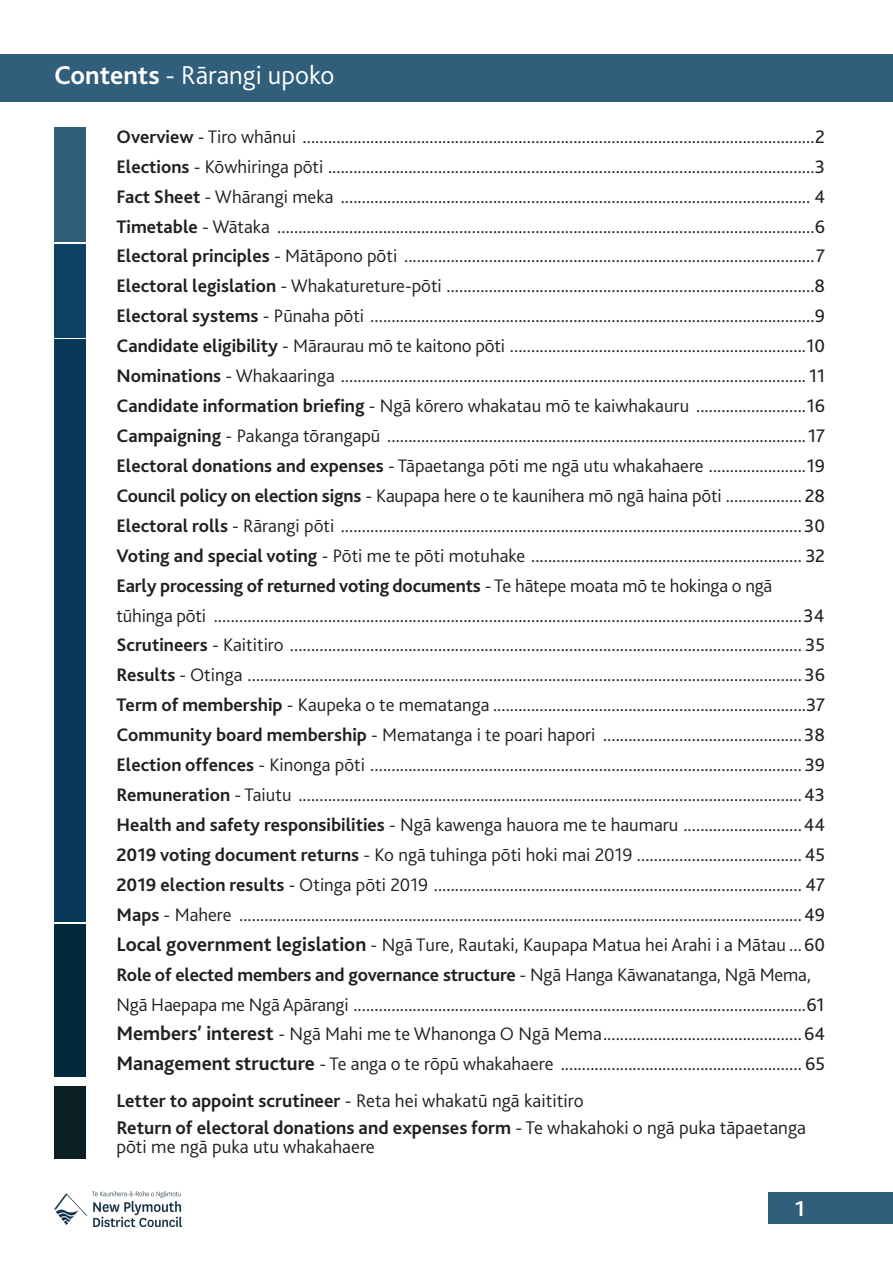
<style>
.page{position:relative;width:893px;height:1263px;background:#fff}
.page>*{position:absolute;margin:0;border:0;box-sizing:border-box;transform-origin:0 0}
.BlissHeader{font:300 27px "Bliss";color:#fff}
.t1{font:22.5px "Bliss Bold Normal";color:#fff}
.Blissbody{font:300 19.2px/19.2px "Bliss";color:#231f20}
.Table_of_Contents{font:18.9px/29.8px "Bliss";color:#231f20}
.Table_of_Contents-2{font:300 18.9px "Bliss";color:#231f20}
.Table_of_Contents-3{font:700 18.9px "Bliss";color:#231f20}
.s1{font-weight:700}
.s2{font-weight:300}
.s3{font-weight:400}
.s4{font-weight:700;font-size:20.4px}
</style>
<div class="page">
<div style="left:768px;top:1191px;width:125px;height:32px;background:#305e7b"></div>
<div style="left:0;top:54px;width:893px;height:47px;background:#305e7b"></div>
<img style="left:54px;top:1192px;width:128px;height:34px">
<div style="left:54px;top:127px;width:32px;height:115px;background:#305e7b"></div>
<div style="left:54px;top:244px;width:32px;height:93px;background:#0d4264"></div>
<div style="left:54px;top:339px;width:32px;height:582px;background:#093958"></div>
<div style="left:54px;top:924px;width:32px;height:152px;background:#03293c"></div>
<div style="left:54px;top:1086px;width:32px;height:72px;background:#0b2022"></div>
<p class="BlissHeader" style="left:54px;top:58px;width:282px"><span class="s1">Contents</span> - Rārangi upoko</p>
<p class="Table_of_Contents" style="left:116px;top:121px;width:710px"><span class="s1">Overview</span> <span class="s2">- Tiro whānui</span> .........................................................................................................................2</p>
<p class="Table_of_Contents" style="left:116px;top:151px;width:710px"><span class="s1">Elections</span> <span class="s2">- Kōwhiringa pōti</span> ...................................................................................................................3</p>
<p class="Table_of_Contents" style="left:116px;top:181px;width:710px"><span class="s1">Fact Sheet</span> <span class="s2">- Whārangi meka</span> ............................................................................................................... 4</p>
<p class="Table_of_Contents" style="left:116px;top:211px;width:710px"><span class="s1">Timetable</span> <span class="s2">- Wātaka</span> ...............................................................................................................................6</p>
<p class="Table_of_Contents" style="left:116px;top:241px;width:710px"><span class="s1">Electoral principles</span> <span class="s2">- Mātāpono pōti</span> .................................................................................................7</p>
<p class="Table_of_Contents" style="left:116px;top:271px;width:710px"><span class="s1">Electoral legislation</span> <span class="s2">- Whakatureture-pōti</span> .......................................................................................8</p>
<p class="Table_of_Contents" style="left:116px;top:301px;width:710px"><span class="s1">Electoral systems</span> <span class="s2">- Pūnaha pōti</span> .........................................................................................................9</p>
<p class="Table_of_Contents" style="left:116px;top:331px;width:710px"><span class="s1">Candidate eligibility</span> <span class="s2">- Māraurau mō te kaitono pōti</span> ......................................................................10</p>
<p class="Table_of_Contents" style="left:116px;top:361px;width:710px"><span class="s1">Nominations</span> <span class="s2">- Whakaaringa</span> .............................................................................................................. 11</p>
<p class="Table_of_Contents-2" style="left:116px;top:394px;width:710px"><span class="s1">Candidate information briefing</span> - Ngā kōrero whakatau mō te kaiwhakauru <span class="s3">..........................16</span></p>
<p class="Table_of_Contents" style="left:116px;top:421px;width:710px"><span class="s1">Campaigning</span> <span class="s2">- Pakanga tōrangapū</span> ...................................................................................................17</p>
<p class="Table_of_Contents-2" style="left:116px;top:454px;width:710px"><span class="s1">Electoral donations and expenses</span> - Tāpaetanga pōti me ngā utu whakahaere <span class="s3">.......................19</span></p>
<p class="Table_of_Contents-2" style="left:116px;top:484px;width:710px"><span class="s1">Council policy on election signs</span> - Kaupapa here o te kaunihera mō ngā haina pōti <span class="s3">.................. 28</span></p>
<p class="Table_of_Contents" style="left:116px;top:510px;width:710px"><span class="s1">Electoral rolls</span> <span class="s2">- Rārangi pōti</span> .............................................................................................................30</p>
<p class="Table_of_Contents" style="left:116px;top:540px;width:710px"><span class="s1">Voting and special voting</span> <span class="s2">- Pōti me te pōti motuhake</span> ................................................................ 32</p>
<p class="Table_of_Contents" style="left:116px;top:570px;width:709px"><span class="s1">Early processing of returned voting documents</span> <span class="s2">- Te hātepe moata mō te hokinga o ngā tūhinga pōti</span> ...........................................................................................................................................34</p>
<p class="Table_of_Contents" style="left:116px;top:630px;width:710px"><span class="s1">Scrutineers</span> <span class="s2">- Kaititiro</span> ......................................................................................................................... 35</p>
<p class="Table_of_Contents" style="left:116px;top:660px;width:710px"><span class="s1">Results</span> <span class="s2">- Otinga</span> ................................................................................................................................... 36</p>
<p class="Table_of_Contents" style="left:116px;top:690px;width:710px"><span class="s1">Term of membership</span> <span class="s2">- Kaupeka o te mematanga</span> ..........................................................................37</p>
<p class="Table_of_Contents" style="left:116px;top:720px;width:710px"><span class="s1">Community board membership</span> <span class="s2">- Mematanga i te poari hapori</span> ...............................................38</p>
<p class="Table_of_Contents" style="left:116px;top:750px;width:710px"><span class="s1">Election offences</span> <span class="s2">- Kinonga pōti</span> ...................................................................................................... 39</p>
<p class="Table_of_Contents" style="left:116px;top:780px;width:710px"><span class="s1">Remuneration</span> <span class="s2">- Taiutu</span> .......................................................................................................................43</p>
<p class="Table_of_Contents-3" style="left:116px;top:813px;width:710px">Health and safety responsibilities <span class="s2">- Ngā kawenga hauora me te haumaru</span> <span class="s3">............................44</span></p>
<p class="Table_of_Contents" style="left:116px;top:840px;width:710px"><span class="s1">2019 voting document returns</span> <span class="s2">- Ko ngā tuhinga pōti hoki mai 2019</span> ....................................... 45</p>
<p class="Table_of_Contents" style="left:116px;top:869px;width:710px"><span class="s1">2019 election results</span> <span class="s2">- Otinga pōti 2019</span> ....................................................................................... 47</p>
<p class="Table_of_Contents" style="left:116px;top:899px;width:710px"><span class="s1">Maps</span> <span class="s2">- Mahere</span> .....................................................................................................................................49</p>
<p class="Table_of_Contents-2" style="left:116px;top:933px;width:710px"><span class="s4">Local government legislation</span> - Ngā Ture, Rautaki, Kaupapa Matua hei Arahi i a Mātau <span class="s3">60</span></p>
<p class="Table_of_Contents" style="left:116px;top:959px;width:709px"><span class="s1">Role of elected members and governance structure</span> <span class="s2">- Ngā Hanga Kāwanatanga, Ngā Mema,<br>Ngā Haepapa me Ngā Apārangi</span> ...........................................................................................................61</p>
<p class="Table_of_Contents" style="left:116px;top:1019px;width:710px"><span class="s4">Members’ interest</span> <span class="s2">- Ngā Mahi me te Whanonga O Ngā Mema</span>...............................................64</p>
<p class="Table_of_Contents" style="left:116px;top:1049px;width:710px"><span class="s4">Management structure</span> <span class="s2">- Te anga o te rōpū whakahaere</span> ......................................................... 65</p>
<p class="Blissbody" style="left:116px;top:1091px;width:469px"><span class="s1">Letter to appoint scrutineer</span> - Reta hei whakatū ngā kaititiro</p>
<p class="Blissbody" style="left:116px;top:1118px;width:691px"><span class="s1">Return of electoral donations and expenses form</span> - Te whakahoki o ngā puka tāpaetanga pōti me ngā puka utu whakahaere</p>
<p class="t1" style="left:794px;top:1197px;width:14px">1</p>
</div>
